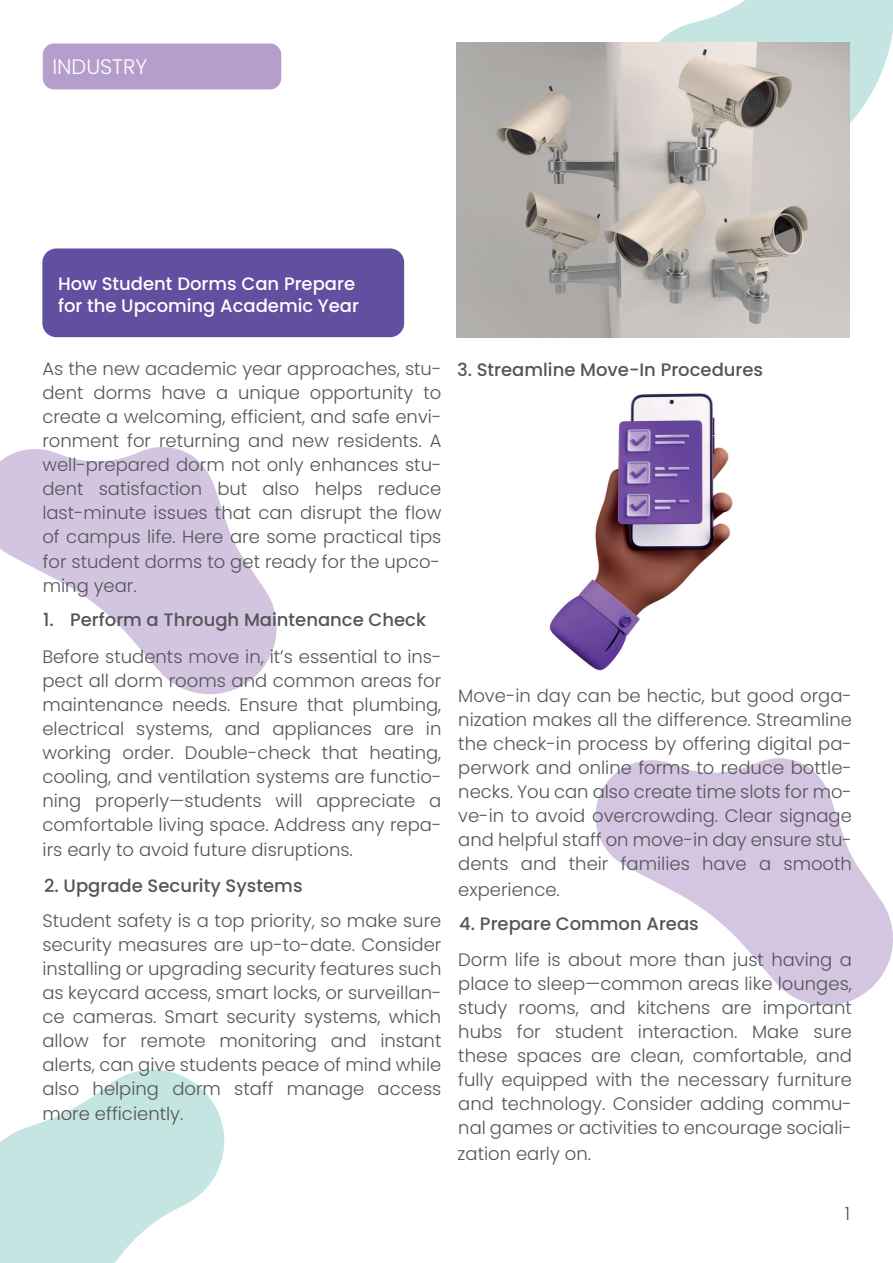
<style>
.page{position:relative;width:893px;height:1263px;background:#fff}
.page>*{position:absolute;margin:0;border:0;box-sizing:border-box;transform-origin:0 0}
.t1{font:300 21px "Poppins";color:#fff}
.t2{font:300 18px/24px "Poppins";color:#535557;text-align:justify}
.t3{font:500 18px "Poppins";color:#535557}
.t4{font:500 18px/22.5px "Poppins";color:#fff}
</style>
<div class="page">
<svg style="left:659px;top:0;width:234px;height:169px"></svg>
<div style="left:43px;top:43px;width:238px;height:46px;background:#b59ecb;border-radius:11px"></div>
<svg style="left:0;top:1069px;width:225px;height:194px"></svg>
<svg style="left:0;top:447px;width:277px;height:247px;fill:#d3c5e0"></svg>
<svg style="left:595px;top:758px;width:298px;height:247px;fill:#d4c5e0"></svg>
<div style="left:42px;top:248px;width:362px;height:89px;background:#624fa0;border-radius:14px"></div>
<img style="left:456px;top:42px;width:393px;height:295px">
<img style="left:549px;top:393px;width:184px;height:278px">
<p class="t1" style="left:52px;top:54px;width:97px">INDUSTRY</p>
<p class="t4" style="left:58px;top:272px;width:303px">How Student Dorms Can Prepare for the Upcoming Academic Year</p>
<p class="t2" style="left:42px;top:357px;width:401px">As the new academic year approaches, stu&shy;dent dorms have a unique opportunity to create a welcoming, efficient, and safe envi&shy;ronment for returning and new residents. A well-prepared dorm not only enhances stu&shy;dent satisfaction but also helps reduce last-minute issues that can disrupt the flow of campus life. Here are some practical tips</p>
<p class="t2" style="left:43px;top:550px;width:399px">for student dorms to get ready for the upco&shy;ming year.</p>
<p class="t3" style="left:43px;top:610px;width:384px">1. Perform a Through Maintenance Check</p>
<p class="t2" style="left:42px;top:645px;width:401px">Before students move in, it’s essential to ins&shy;pect all dorm rooms and common areas for maintenance needs. Ensure that plumbing, electrical systems, and appliances are in working order. Double-check that heating, cooling, and ventilation systems are functio&shy;ning properly—students will appreciate a comfortable living space. Address any repa-</p>
<p class="t2" style="left:43px;top:838px;width:312px">irs early to avoid future disruptions.</p>
<p class="t3" style="left:44px;top:875px;width:260px">2. Upgrade Security Systems</p>
<p class="t2" style="left:42px;top:909px;width:401px">Student safety is a top priority, so make sure security measures are up-to-date. Consider installing or upgrading security features such as keycard access, smart locks, or surveillan&shy;ce cameras. Smart security systems, which allow for remote monitoring and instant alerts, can give students peace of mind while also helping dorm staff manage access</p>
<p class="t2" style="left:42px;top:1101px;width:142px">more efficiently.</p>
<p class="t3" style="left:457px;top:359px;width:308px">3. Streamline Move-In Procedures</p>
<p class="t2" style="left:458px;top:684px;width:395px">Move-in day can be hectic, but good orga&shy;nization makes all the difference. Streamline the check-in process by offering digital pa&shy;perwork and online forms to reduce bottle&shy;necks. You can also create time slots for mo&shy;ve-in to avoid overcrowding. Clear signage and helpful staff on move-in day ensure stu&shy;dents and their families have a smooth</p>
<p class="t2" style="left:458px;top:877px;width:103px">experience.</p>
<p class="t3" style="left:459px;top:913px;width:241px">4. Prepare Common Areas</p>
<p class="t2" style="left:458px;top:948px;width:395px">Dorm life is about more than just having a place to sleep—common areas like lounges, study rooms, and kitchens are important hubs for student interaction. Make sure these spaces are clean, comfortable, and fully equipped with the necessary furniture and technology. Consider adding commu&shy;nal games or activities to encourage sociali-</p>
<p class="t2" style="left:458px;top:1142px;width:135px">zation early on.</p>
<p class="t2" style="left:845px;top:1202px;width:7px">1</p>
</div>
